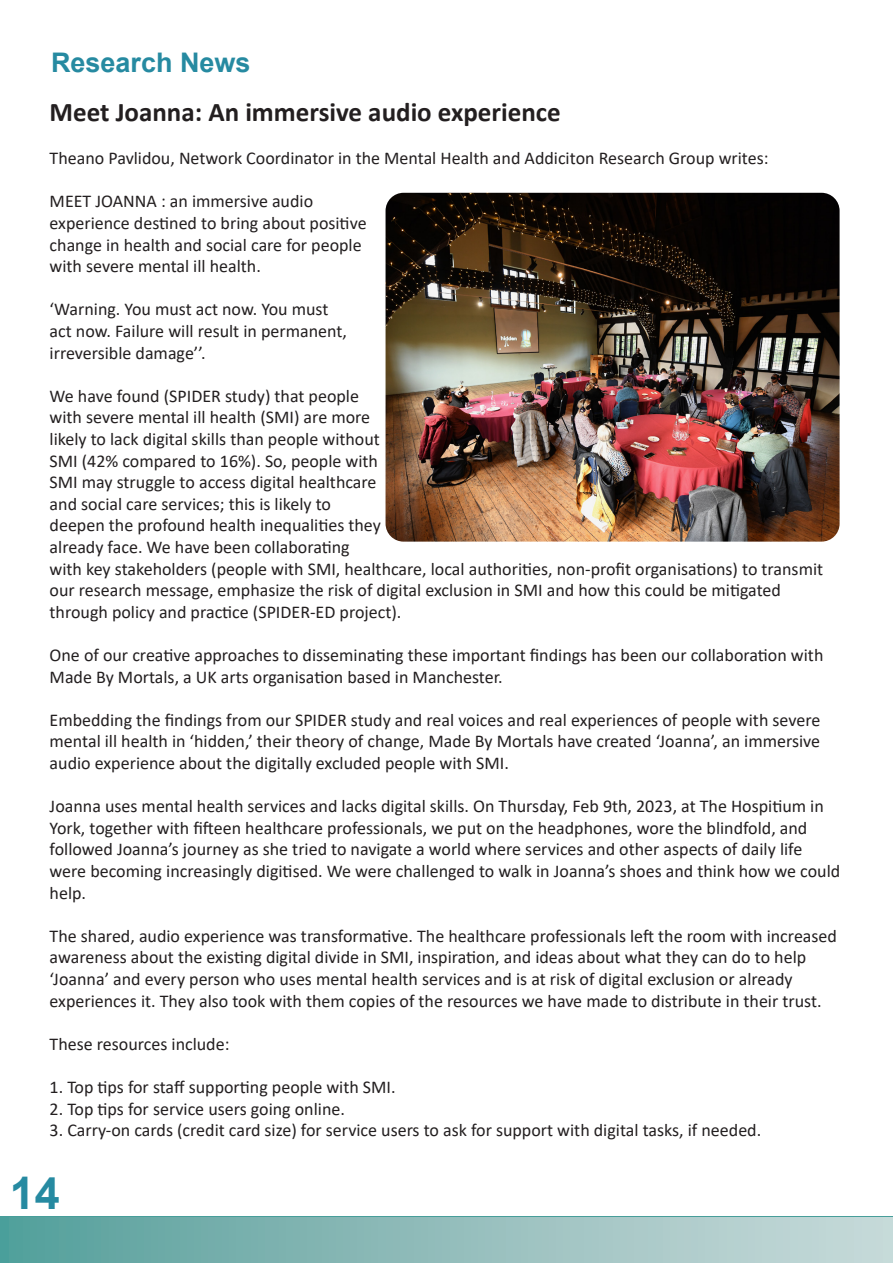
<style>
.page{position:relative;width:893px;height:1263px;background:#fff}
.page>*{position:absolute;margin:0;border:0;box-sizing:border-box;transform-origin:0 0}
.t1{font:700 45px "Arial";color:#268aa1}
.t2{font:700 27px "Calibri";color:#231f20}
.Section_Headers{font:700 27px "Arial";color:#268aa1}
.t3{font:18px/21.6px "Calibri";color:#231f20}
</style>
<div class="page">
<div style="left:0;top:1216px;width:893px;height:5px;background:#479e9a"></div>
<div style="left:0;top:1217px;width:893px;height:46px;background:linear-gradient(to right,#569f9b,#ccdbdb)"></div>
<img style="left:386px;top:193px;width:454px;height:349px">
<p class="Section_Headers" style="left:51px;top:44px;width:201px">Research News</p>
<p class="t2" style="left:50px;top:93px;width:513px">Meet Joanna: An immersive audio experience</p>
<p class="t3" style="left:50px;top:147px;width:720px">Theano Pavlidou, Network Coordinator in the Mental Health and Addiciton Research Group writes:</p>
<p class="t3" style="left:50px;top:190px;width:319px">MEET JOANNA : an immersive audio experience destined to bring about positive change in health and social care for people with severe mental ill health.</p>
<p class="t3" style="left:50px;top:298px;width:299px">‘Warning. You must act now. You must act now. Failure will result in permanent, irreversible damage’’.</p>
<p class="t3" style="left:50px;top:384px;width:775px">We have found (SPIDER study) that people<br>with severe mental ill health (SMI) are more<br>likely to lack digital skills than people without<br>SMI (42% compared to 16%). So, people with<br>SMI may struggle to access digital healthcare<br>and social care services; this is likely to<br>deepen the profound health inequalities they<br>already face. We have been collaborating<br>with key stakeholders (people with SMI, healthcare, local authorities, non-profit organisations) to transmit our research message, emphasize the risk of digital exclusion in SMI and how this could be mitigated through policy and practice (SPIDER-ED project).</p>
<p class="t3" style="left:50px;top:644px;width:775px">One of our creative approaches to disseminating these important findings has been our collaboration with<br>Made By Mortals, a UK arts organisation based in Manchester.</p>
<p class="t3" style="left:50px;top:708px;width:772px;text-align:justify">Embedding the findings from our SPIDER study and real voices and real experiences of people with severe mental ill health in ‘hidden,’ their theory of change, Made By Mortals have created ‘Joanna’, an immersive audio experience about the digitally excluded people with SMI.</p>
<p class="t3" style="left:50px;top:795px;width:792px">Joanna uses mental health services and lacks digital skills. On Thursday, Feb 9th, 2023, at The Hospitium in York, together with fifteen healthcare professionals, we put on the headphones, wore the blindfold, and followed Joanna’s journey as she tried to navigate a world where services and other aspects of daily life were becoming increasingly digitised. We were challenged to walk in Joanna’s shoes and think how we could help.</p>
<p class="t3" style="left:50px;top:924px;width:789px">The shared, audio experience was transformative. The healthcare professionals left the room with increased awareness about the existing digital divide in SMI, inspiration, and ideas about what they can do to help ‘Joanna’ and every person who uses mental health services and is at risk of digital exclusion or already experiences it. They also took with them copies of the resources we have made to distribute in their trust.</p>
<p class="t3" style="left:50px;top:1032px;width:181px">These resources include:</p>
<p class="t3" style="left:50px;top:1076px;width:348px">1. Top tips for staff supporting people with SMI.</p>
<p class="t3" style="left:50px;top:1097px;width:297px">2. Top tips for service users going online.</p>
<p class="t3" style="left:50px;top:1119px;width:713px">3. Carry-on cards (credit card size) for service users to ask for support with digital tasks, if needed.</p>
<h1 class="t1" style="left:10px;top:1162px;width:52px">14</h1>
</div>
